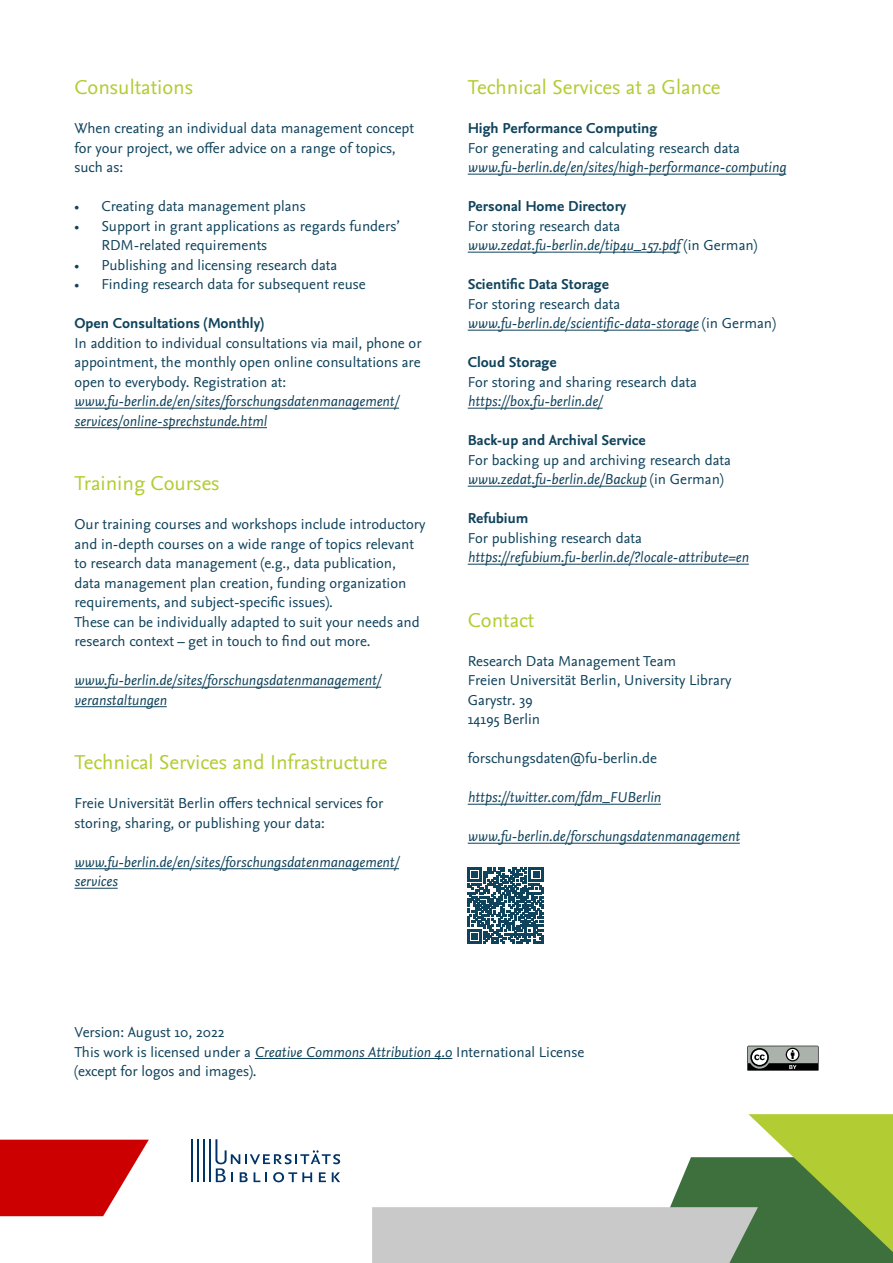
<style>
.page{position:relative;width:893px;height:1263px;background:#fff}
.page>*{position:absolute;margin:0;border:0;box-sizing:border-box;transform-origin:0 0}
.Fließtext_Ueberschri{font:21px "Nexus Sans Pro";color:#b2cc33}
.Fließtext{font:15px/19.5px "Nexus Sans Pro";color:#0f425b}
.Fließtext-2{font:italic 15px/19.5px "Nexus Sans Pro";color:#0f425b}
.Fließtext_bold{font:700 15px "Nexus Sans Pro";color:#0f425b}
.s1{font-style:normal}
.s2{font-style:italic}
</style>
<div class="page">
<hr style="left:74px;top:408px;width:325px;height:1px;background:#0f425b">
<hr style="left:74px;top:427px;width:193px;height:1px;background:#0f425b">
<hr style="left:74px;top:687px;width:307px;height:1px;background:#0f425b">
<hr style="left:74px;top:706px;width:93px;height:1px;background:#0f425b">
<hr style="left:74px;top:868px;width:325px;height:1px;background:#0f425b">
<hr style="left:74px;top:888px;width:44px;height:1px;background:#0f425b">
<hr style="left:468px;top:174px;width:318px;height:1px;background:#0f425b">
<hr style="left:468px;top:252px;width:212px;height:1px;background:#0f425b">
<hr style="left:468px;top:330px;width:231px;height:1px;background:#0f425b">
<hr style="left:468px;top:408px;width:135px;height:1px;background:#0f425b">
<hr style="left:468px;top:486px;width:178px;height:1px;background:#0f425b">
<hr style="left:468px;top:564px;width:281px;height:1px;background:#0f425b">
<hr style="left:468px;top:804px;width:193px;height:1px;background:#0f425b">
<hr style="left:468px;top:843px;width:272px;height:1px;background:#0f425b">
<svg style="left:215px;top:1139px;width:125px;height:43px"></svg>
<hr style="left:209px;top:1139px;width:2px;height:43px;background:#036">
<hr style="left:203px;top:1139px;width:2px;height:43px;background:#036">
<hr style="left:197px;top:1139px;width:2px;height:43px;background:#036">
<hr style="left:191px;top:1139px;width:2px;height:43px;background:#036">
<svg style="left:372px;top:1114px;width:521px;height:149px"></svg>
<svg style="left:0;top:1140px;width:149px;height:76px"></svg>
<svg style="left:467px;top:867px;width:76px;height:76px"></svg>
<svg style="left:747px;top:1046px;width:72px;height:24px"></svg>
<hr style="left:255px;top:1058px;width:197px;height:1px;background:#0f425b">
<p class="Fließtext_Ueberschri" style="left:74px;top:72px;width:120px">Consultations</p>
<p class="Fließtext" style="left:74px;top:118px;width:341px">When creating an individual data management concept for your project, we offer advice on a range of topics, such as:</p>
<p class="Fließtext" style="left:74px;top:196px;width:233px">• Creating data management plans</p>
<p class="Fließtext" style="left:101px;top:215px;width:300px;text-indent:-27px">• Support in grant applications as regards funders’<br>RDM-related requirements</p>
<p class="Fließtext" style="left:74px;top:254px;width:264px">• Publishing and licensing research data</p>
<p class="Fließtext" style="left:74px;top:274px;width:293px">• Finding research data for subsequent reuse</p>
<p class="Fließtext_bold" style="left:74px;top:312px;width:191px">Open Consultations (Monthly)</p>
<p class="Fließtext" style="left:74px;top:332px;width:349px;text-align:justify">In addition to individual consultations via mail, phone or appointment, the monthly open online consultations are open to everybody. Registration at:</p>
<p class="Fließtext-2" style="left:74px;top:391px;width:326px">www.fu-berlin.de/en/sites/forschungsdatenmanagement/ services/online-sprechstunde.html</p>
<p class="Fließtext_Ueberschri" style="left:74px;top:468px;width:147px">Training Courses</p>
<p class="Fließtext" style="left:74px;top:514px;width:352px">Our training courses and workshops include introductory and in-depth courses on a wide range of topics relevant to research data management (e.g., data publication, data management plan creation, funding organization requirements, and subject-specific issues).</p>
<p class="Fließtext" style="left:74px;top:611px;width:347px">These can be individually adapted to suit your needs and research context – get in touch to find out more.</p>
<p class="Fließtext-2" style="left:74px;top:670px;width:308px">www.fu-berlin.de/sites/forschungsdatenmanagement/ veranstaltungen</p>
<p class="Fließtext_Ueberschri" style="left:74px;top:747px;width:315px">Technical Services and Infrastructure</p>
<p class="Fließtext" style="left:74px;top:793px;width:310px">Freie Universität Berlin offers technical services for storing, sharing, or publishing your data:</p>
<p class="Fließtext-2" style="left:74px;top:851px;width:326px">www.fu-berlin.de/en/sites/forschungsdatenmanagement/ services</p>
<p class="Fließtext_Ueberschri" style="left:468px;top:72px;width:254px">Technical Services at a Glance</p>
<p class="Fließtext_bold" style="left:468px;top:117px;width:191px">High Performance Computing</p>
<p class="Fließtext" style="left:468px;top:137px;width:274px">For generating and calculating research data</p>
<p class="Fließtext-2" style="left:468px;top:157px;width:320px">www.fu-berlin.de/en/sites/high-performance-computing</p>
<p class="Fließtext_bold" style="left:468px;top:195px;width:160px">Personal Home Directory</p>
<p class="Fließtext" style="left:468px;top:215px;width:154px">For storing research data</p>
<p class="Fließtext-2" style="left:468px;top:235px;width:291px">www.zedat.fu-berlin.de/tip4u_157.pdf <span class="s1">(in German)</span></p>
<p class="Fließtext_bold" style="left:468px;top:273px;width:143px">Scientific Data Storage</p>
<p class="Fließtext" style="left:468px;top:293px;width:154px">For storing research data</p>
<p class="Fließtext-2" style="left:468px;top:313px;width:309px">www.fu-berlin.de/scientific-data-storage <span class="s1">(in German)</span></p>
<p class="Fließtext_bold" style="left:468px;top:351px;width:90px">Cloud Storage</p>
<p class="Fließtext" style="left:468px;top:371px;width:231px">For storing and sharing research data</p>
<p class="Fließtext-2" style="left:468px;top:391px;width:136px">https://box.fu-berlin.de/</p>
<p class="Fließtext_bold" style="left:468px;top:429px;width:180px">Back-up and Archival Service</p>
<p class="Fließtext" style="left:468px;top:449px;width:265px">For backing up and archiving research data</p>
<p class="Fließtext-2" style="left:468px;top:469px;width:257px">www.zedat.fu-berlin.de/Backup <span class="s1">(in German)</span></p>
<p class="Fließtext_bold" style="left:468px;top:507px;width:62px">Refubium</p>
<p class="Fließtext" style="left:468px;top:527px;width:176px">For publishing research data</p>
<p class="Fließtext-2" style="left:468px;top:547px;width:283px">https://refubium.fu-berlin.de/?locale-attribute=en</p>
<p class="Fließtext_Ueberschri" style="left:468px;top:604px;width:68px">Contact</p>
<p class="Fließtext" style="left:468px;top:650px;width:210px">Research Data Management Team</p>
<p class="Fließtext" style="left:468px;top:670px;width:265px">Freien Universität Berlin, University Library</p>
<p class="Fließtext" style="left:468px;top:689px;width:66px">Garystr. 39</p>
<p class="Fließtext" style="left:468px;top:709px;width:74px">14195 Berlin</p>
<p class="Fließtext" style="left:468px;top:748px;width:191px">forschungsdaten@fu-berlin.de</p>
<p class="Fließtext-2" style="left:468px;top:787px;width:195px">https://twitter.com/fdm_FUBerlin</p>
<p class="Fließtext-2" style="left:468px;top:826px;width:274px">www.fu-berlin.de/forschungsdatenmanagement</p>
<p class="Fließtext" style="left:74px;top:1022px;width:152px">Version: August 10, 2022</p>
<p class="Fließtext" style="left:74px;top:1041px;width:511px">This work is licensed under a <span class="s2">Creative Commons Attribution 4.0</span> International License</p>
<p class="Fließtext" style="left:74px;top:1061px;width:184px">(except for logos and images).</p>
</div>
